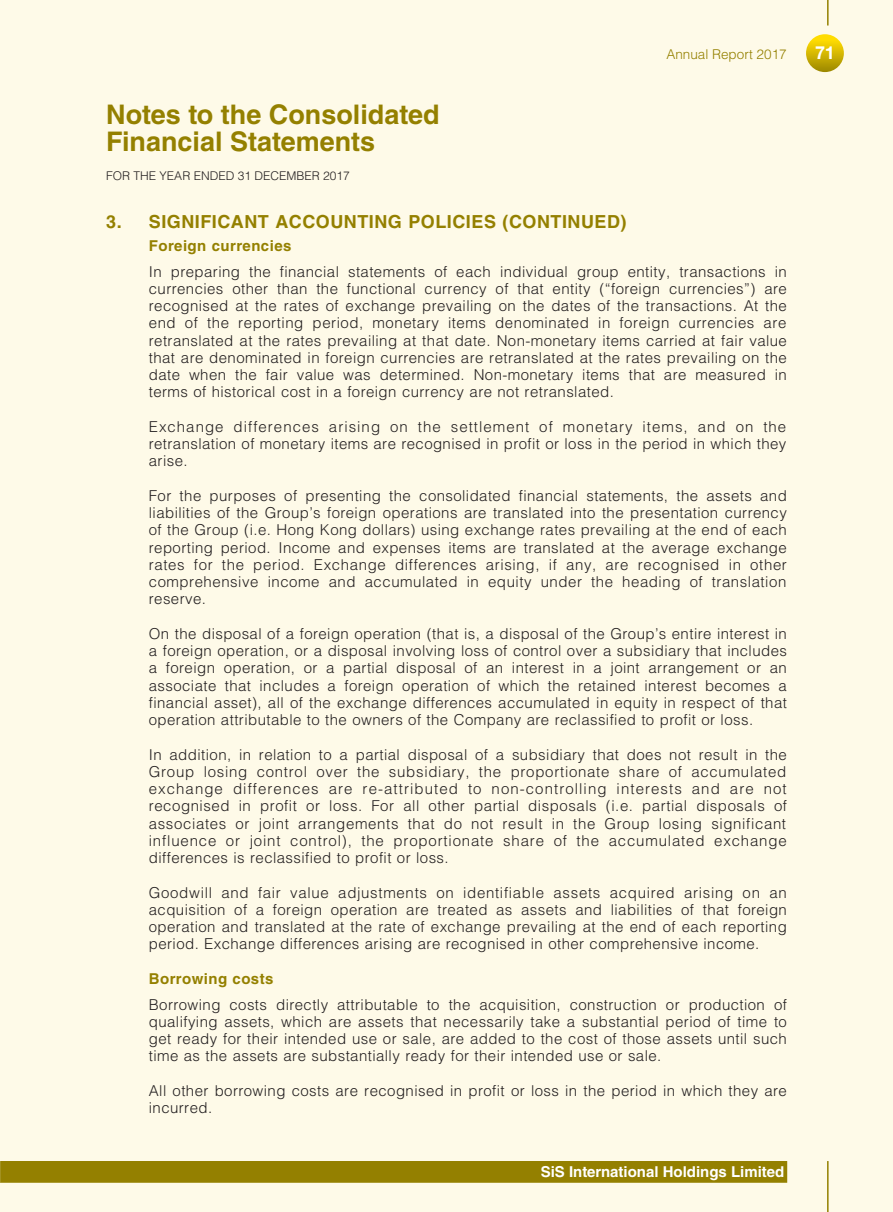
<style>
.page{position:relative;width:893px;height:1212px;background:#fefae8}
.page>*{position:absolute;margin:0;border:0;box-sizing:border-box;transform-origin:0 0}
.t1{font:700 27px/27px "Helvetica LT Std";color:#948000}
.t2{font:700 18px "Helvetica LT Std";letter-spacing:.03em;color:#948000}
.t3{font:700 18px "Helvetica Neue LT Std";color:#fff}
.t4{font:300 15px/17.2px "Helvetica LT Std";letter-spacing:.03em;color:#231f20;text-align:justify}
.t5{font:700 15px "Helvetica LT Std";color:#fff}
.t6{font:700 15px "Helvetica LT Std";letter-spacing:.03em;color:#948000}
.t7{font:300 13.5px "Helvetica LT Std";color:#948000}
.t8{font:300 12px "Helvetica LT Std";color:#231f20}
</style>
<div class="page">
<div style="left:1px;top:1162px;width:785px;height:20px;background:#948000"></div>
<div style="left:0;top:1161px;width:787px;height:22px;border:2px solid #948000"></div>
<hr style="left:827px;top:1161px;width:2px;height:51px;background:#948000">
<svg style="left:0;top:1161px;width:1px;height:22px"></svg>
<div style="left:806px;top:34px;width:38px;height:38px;background:linear-gradient(to bottom,#ffe806,#a28c02);border-radius:19px"></div>
<hr style="left:827px;top:0;width:2px;height:26px;background:#948000">
<h1 class="t1" style="left:106px;top:101px;width:335px">Notes to the Consolidated<br>Financial Statements</h1>
<p class="t7" style="left:666px;top:46px;width:122px">Annual Report 2017</p>
<p class="t3" style="left:815px;top:42px;width:21px">71</p>
<p class="t8" style="left:106px;top:168px;width:245px">FOR THE YEAR ENDED 31 DECEMBER 2017</p>
<p class="t2" style="left:106px;top:210px;width:416px">3. SIGNIFICANT ACCOUNTING POLICIES (continued</p>
<p class="t2" style="left:621px;top:210px;width:7px">)</p>
<p class="t6" style="left:149px;top:236px;width:144px">Foreign currencies</p>
<p class="t4" style="left:149px;top:262px;width:640px">In preparing the financial statements of each individual group entity, transactions in currencies other than the functional currency of that entity (“foreign currencies”) are recognised at the rates of exchange prevailing on the dates of the transactions. At the end of the reporting period, monetary items denominated in foreign currencies are retranslated at the rates prevailing at that date. Non-monetary items carried at fair value that are denominated in foreign currencies are retranslated at the rates prevailing on the date when the fair value was determined. Non-monetary items that are measured in terms of historical cost in a foreign currency are not retranslated.</p>
<p class="t4" style="left:149px;top:418px;width:639px">Exchange differences arising on the settlement of monetary items, and on the retranslation of monetary items are recognised in profit or loss in the period in which they arise.</p>
<p class="t4" style="left:149px;top:487px;width:640px">For the purposes of presenting the consolidated financial statements, the assets and liabilities of the Group’s foreign operations are translated into the presentation currency of the Group (i.e. Hong Kong dollars) using exchange rates prevailing at the end of each reporting period. Income and expenses items are translated at the average exchange rates for the period. Exchange differences arising, if any, are recognised in other comprehensive income and accumulated in equity under the heading of translation reserve.</p>
<p class="t4" style="left:149px;top:625px;width:640px">On the disposal of a foreign operation (that is, a disposal of the Group’s entire interest in a foreign operation, or a disposal involving loss of control over a subsidiary that includes a foreign operation, or a partial disposal of an interest in a joint arrangement or an associate that includes a foreign operation of which the retained interest becomes a financial asset), all of the exchange differences accumulated in equity in respect of that operation attributable to the owners of the Company are reclassified to profit or loss.</p>
<p class="t4" style="left:149px;top:745px;width:640px">In addition, in relation to a partial disposal of a subsidiary that does not result in the Group losing control over the subsidiary, the proportionate share of accumulated exchange differences are re-attributed to non-controlling interests and are not recognised in profit or loss. For all other partial disposals (i.e. partial disposals of associates or joint arrangements that do not result in the Group losing significant influence or joint control), the proportionate share of the accumulated exchange differences is reclassified to profit or loss.</p>
<p class="t4" style="left:149px;top:883px;width:640px">Goodwill and fair value adjustments on identifiable assets acquired arising on an acquisition of a foreign operation are treated as assets and liabilities of that foreign operation and translated at the rate of exchange prevailing at the end of each reporting period. Exchange differences arising are recognised in other comprehensive income.</p>
<p class="t6" style="left:149px;top:969px;width:126px">Borrowing costs</p>
<p class="t4" style="left:149px;top:995px;width:640px">Borrowing costs directly attributable to the acquisition, construction or production of qualifying assets, which are assets that necessarily take a substantial period of time to get ready for their intended use or sale, are added to the cost of those assets until such time as the assets are substantially ready for their intended use or sale.</p>
<p class="t4" style="left:149px;top:1082px;width:640px">All other borrowing costs are recognised in profit or loss in the period in which they are incurred.</p>
<p class="t5" style="left:541px;top:1163px;width:245px">SiS International Holdings Limited</p>
</div>
